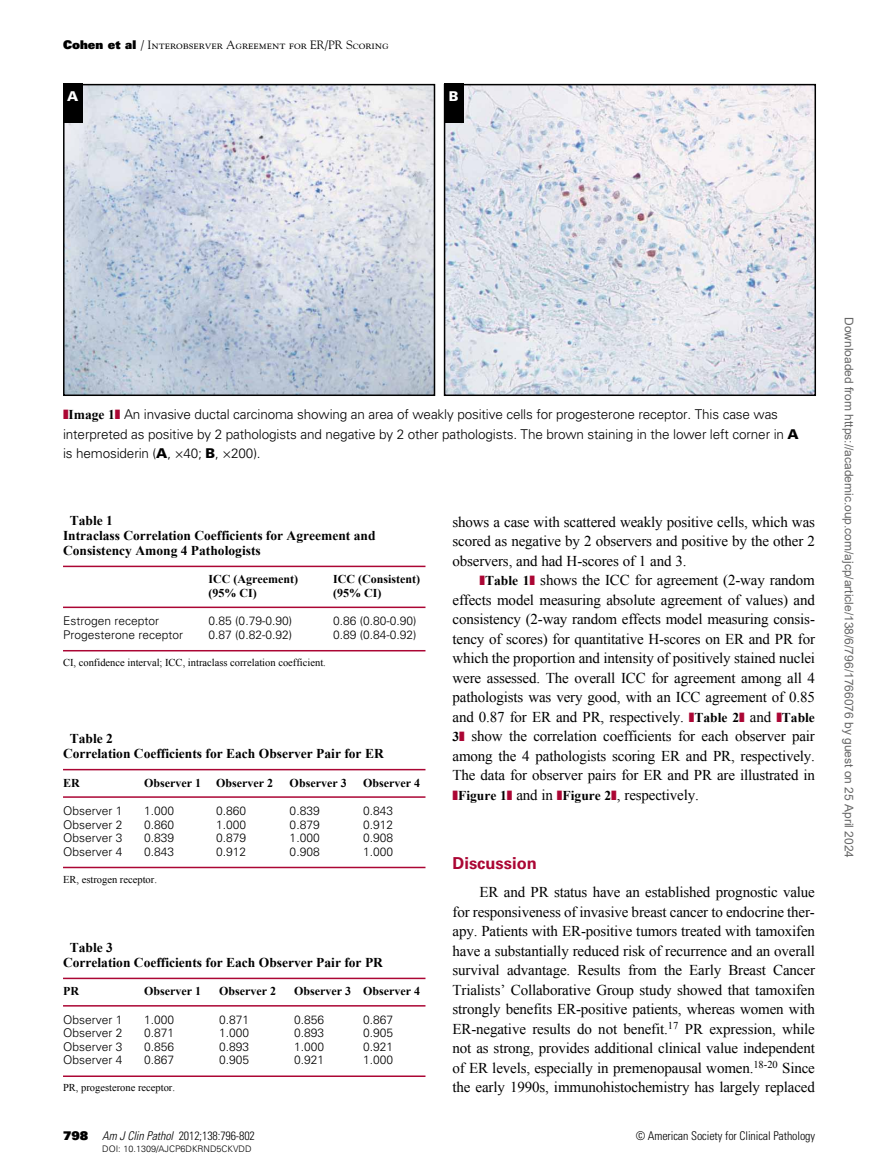
<style>
.page{position:relative;width:878px;height:1175px;background:#fff}
.page>*{position:absolute;margin:0;border:0;box-sizing:border-box;transform-origin:0 0}
.t1{font:700 16.5px "Univers LT Std";color:#ab0634}
.t2{font:15px/19.5px "Times New Roman";letter-spacing:-.01em;color:#000;text-align:justify}
.t3{font:300 13.5px/19.5px "Univers LT Std";letter-spacing:-.01em;color:#000}
.t4{font:700 13.5px/15px "Times New Roman";color:#000}
.t5{font:900 13.5px "Univers LT Std";color:#fff}
.t6{font:300 12px "Univers LT Std";color:#000}
.t7{font:700 12px "Times New Roman";color:#000}
.t8{font:12px "Arial";color:#666}
.t9{font:300 condensed 12px "Univers LT Std";letter-spacing:-.01em;color:#000}
.t10{font:12px "Goudy Std";color:#000}
.t11{font:10.5px "Times New Roman";color:#000}
.t12{font:300 9px "Univers LT Std";color:#000}
.s1{font-family:"Univers LT Std X Black"}
.s2{color:#ab0634}
.s3{font-family:"Times New Roman";font-weight:700}
.s4{font-weight:900}
.s5{font-family:"Univers LT Std X Black";font-weight:400;font-stretch:normal}
.s6{font-style:italic}
.s7{font-family:"Univers LT Std X Black";font-weight:400;font-size:12px;color:#fff}
.s8{font-weight:700;font-size:13.5px}
</style>
<div class="page">
<hr style="left:63px;top:565px;width:362px;height:2px;background:#ab0634">
<hr style="left:63px;top:606px;width:362px;height:2px;background:#ab0634">
<hr style="left:63px;top:650px;width:362px;height:1px;background:#ab0634">
<hr style="left:63px;top:977px;width:362px;height:2px;background:#ab0634">
<hr style="left:63px;top:1005px;width:362px;height:1px;background:#ab0634">
<hr style="left:63px;top:1075px;width:362px;height:2px;background:#ab0634">
<hr style="left:63px;top:769px;width:362px;height:1px;background:#ab0634">
<hr style="left:63px;top:796px;width:362px;height:1px;background:#ab0634">
<hr style="left:63px;top:866px;width:362px;height:2px;background:#ab0634">
<img style="left:447px;top:87px;width:366px;height:306px">
<div style="left:444px;top:84px;width:372px;height:312px;border:2px solid #000"></div>
<div style="left:444px;top:84px;width:19px;height:39px;background:#000"></div>
<img style="left:66px;top:87px;width:366px;height:306px">
<div style="left:63px;top:84px;width:372px;height:312px;border:2px solid #000"></div>
<div style="left:63px;top:84px;width:19px;height:39px;background:#000"></div>
<p class="t10" style="left:63px;top:38px;width:327px"><span class="s1">Cohen et al</span> / Interobserver Agreement for ER/PR Scoring</p>
<p class="t5" style="left:67px;top:88px;width:13px">A</p>
<p class="t5" style="left:448px;top:88px;width:11px">B</p>
<p class="t3" style="left:63px;top:405px;width:737px"><span class="s2">❚</span><span class="s3">Image 1</span><span class="s2">❚</span> An invasive ductal carcinoma showing an area of weakly positive cells for progesterone receptor. This case was interpreted as positive by 2 pathologists and negative by 2 other pathologists. The brown staining in the lower left corner in <span class="s4">A </span>is hemosiderin (<span class="s4">A</span>, ×40; <span class="s4">B</span>, ×200).</p>
<p class="t4" style="left:63px;top:512px;width:314px;text-indent:7px">Table 1<br>Intraclass Correlation Coefficients for Agreement and<br>Consistency Among 4 Pathologists</p>
<p class="t7" style="left:208px;top:571px;width:91px">ICC (Agreement)</p>
<p class="t7" style="left:333px;top:571px;width:88px">ICC (Consistent)</p>
<p class="t7" style="left:208px;top:584px;width:50px">(95% CI)</p>
<p class="t7" style="left:333px;top:584px;width:50px">(95% CI)</p>
<p class="t6" style="left:63px;top:614px;width:98px">Estrogen receptor</p>
<p class="t6" style="left:208px;top:614px;width:85px">0.85 (0.79-0.90)</p>
<p class="t6" style="left:333px;top:614px;width:85px">0.86 (0.80-0.90)</p>
<p class="t6" style="left:63px;top:627px;width:122px">Progesterone receptor</p>
<p class="t6" style="left:208px;top:627px;width:85px">0.87 (0.82-0.92)</p>
<p class="t6" style="left:333px;top:627px;width:85px">0.89 (0.84-0.92)</p>
<p class="t11" style="left:63px;top:655px;width:264px">CI, confidence interval; ICC, intraclass correlation coefficient.</p>
<p class="t4" style="left:63px;top:730px;width:322px;text-indent:7px">Table 2<br>Correlation Coefficients for Each Observer Pair for ER</p>
<p class="t7" style="left:63px;top:774px;width:18px">ER</p>
<p class="t7" style="left:144px;top:774px;width:58px">Observer 1</p>
<p class="t7" style="left:216px;top:774px;width:58px">Observer 2</p>
<p class="t7" style="left:290px;top:774px;width:58px">Observer 3</p>
<p class="t7" style="left:363px;top:774px;width:58px">Observer 4</p>
<p class="t6" style="left:63px;top:803px;width:61px">Observer 1</p>
<p class="t6" style="left:144px;top:803px;width:32px">1.000</p>
<p class="t6" style="left:216px;top:803px;width:32px">0.860</p>
<p class="t6" style="left:290px;top:803px;width:32px">0.839</p>
<p class="t6" style="left:363px;top:803px;width:32px">0.843</p>
<p class="t6" style="left:63px;top:817px;width:61px">Observer 2</p>
<p class="t6" style="left:144px;top:817px;width:32px">0.860</p>
<p class="t6" style="left:216px;top:817px;width:32px">1.000</p>
<p class="t6" style="left:290px;top:817px;width:32px">0.879</p>
<p class="t6" style="left:363px;top:817px;width:32px">0.912</p>
<p class="t6" style="left:63px;top:830px;width:61px">Observer 3</p>
<p class="t6" style="left:144px;top:830px;width:32px">0.839</p>
<p class="t6" style="left:216px;top:830px;width:32px">0.879</p>
<p class="t6" style="left:290px;top:830px;width:32px">1.000</p>
<p class="t6" style="left:363px;top:830px;width:32px">0.908</p>
<p class="t6" style="left:63px;top:844px;width:61px">Observer 4</p>
<p class="t6" style="left:144px;top:844px;width:32px">0.843</p>
<p class="t6" style="left:216px;top:844px;width:32px">0.912</p>
<p class="t6" style="left:290px;top:844px;width:32px">0.908</p>
<p class="t6" style="left:363px;top:844px;width:32px">1.000</p>
<p class="t11" style="left:63px;top:872px;width:95px">ER, estrogen receptor.</p>
<p class="t4" style="left:63px;top:939px;width:321px;text-indent:7px">Table 3<br>Correlation Coefficients for Each Observer Pair for PR</p>
<p class="t7" style="left:63px;top:983px;width:17px">PR</p>
<p class="t7" style="left:144px;top:983px;width:58px">Observer 1</p>
<p class="t7" style="left:219px;top:983px;width:58px">Observer 2</p>
<p class="t7" style="left:294px;top:983px;width:127px">Observer 3 Observer 4</p>
<p class="t6" style="left:63px;top:1012px;width:61px">Observer 1</p>
<p class="t6" style="left:144px;top:1012px;width:32px">1.000</p>
<p class="t6" style="left:219px;top:1012px;width:32px">0.871</p>
<p class="t6" style="left:294px;top:1012px;width:32px">0.856</p>
<p class="t6" style="left:363px;top:1012px;width:32px">0.867</p>
<p class="t6" style="left:63px;top:1025px;width:61px">Observer 2</p>
<p class="t6" style="left:144px;top:1025px;width:32px">0.871</p>
<p class="t6" style="left:219px;top:1025px;width:32px">1.000</p>
<p class="t6" style="left:294px;top:1025px;width:32px">0.893</p>
<p class="t6" style="left:363px;top:1025px;width:32px">0.905</p>
<p class="t6" style="left:63px;top:1039px;width:61px">Observer 3</p>
<p class="t6" style="left:144px;top:1039px;width:32px">0.856</p>
<p class="t6" style="left:219px;top:1039px;width:32px">0.893</p>
<p class="t6" style="left:294px;top:1039px;width:32px">1.000</p>
<p class="t6" style="left:363px;top:1039px;width:32px">0.921</p>
<p class="t6" style="left:63px;top:1052px;width:61px">Observer 4</p>
<p class="t6" style="left:144px;top:1052px;width:32px">0.867</p>
<p class="t6" style="left:219px;top:1052px;width:32px">0.905</p>
<p class="t6" style="left:294px;top:1052px;width:32px">0.921</p>
<p class="t6" style="left:363px;top:1052px;width:32px">1.000</p>
<p class="t11" style="left:63px;top:1080px;width:113px">PR, progesterone receptor.</p>
<p class="t9" style="left:63px;top:1128px;width:193px"><span class="s5">798</span> <span class="s6">Am J Clin Pathol</span> 2012;138:796-802</p>
<p class="t12" style="left:63px;top:1143px;width:190px"><span class="s7">798</span> DOI: 10.1309/AJCP6DKRND5CKVDD</p>
<p class="t2" style="left:452px;top:512px;width:364px">shows a case with scattered weakly positive cells, which was scored as negative by 2 observers and positive by the other 2 observers, and had H-scores of 1 and 3.</p>
<p class="t2" style="left:452px;top:570px;width:364px;text-indent:27px"><span class="s2">❚</span><span class="s8">Table 1</span><span class="s2">❚</span> shows the ICC for agreement (2-way random effects model measuring absolute agreement of values) and consistency (2-way random effects model measuring consis&shy;tency of scores) for quantitative H-scores on ER and PR for which the proportion and intensity of positively stained nuclei were assessed. The overall ICC for agreement among all 4 pathologists was very good, with an ICC agreement of 0.85 and 0.87 for ER and PR, respectively. <span class="s2">❚</span><span class="s8">Table 2</span><span class="s2">❚</span> and <span class="s2">❚</span><span class="s8">Table 3</span><span class="s2">❚</span> show the correlation coefficients for each observer pair among the 4 pathologists scoring ER and PR, respectively.<br>The data for observer pairs for ER and PR are illustrated in <span class="s2">❚</span><span class="s8">Figure 1</span><span class="s2">❚</span> and in <span class="s2">❚</span><span class="s8">Figure 2</span><span class="s2">❚</span>, respectively.</p>
<p class="t1" style="left:452px;top:853px;width:86px">Discussion</p>
<p class="t2" style="left:452px;top:882px;width:364px;text-indent:27px">ER and PR status have an established prognostic value for responsiveness of invasive breast cancer to endocrine ther&shy;apy. Patients with ER-positive tumors treated with tamoxifen have a substantially reduced risk of recurrence and an overall survival advantage. Results from the Early Breast Cancer Trialists’ Collaborative Group study showed that tamoxifen strongly benefits ER-positive patients, whereas women with ER-negative results do not benefit.<sup>17</sup> PR expression, while not as strong, provides additional clinical value independent of ER levels, especially in premenopausal women.<sup>18-20</sup> Since the early 1990s, immunohistochemistry has largely replaced</p>
<p class="t9" style="left:635px;top:1128px;width:181px">© American Society for Clinical Pathology</p>
<p class="t8" style="left:853px;top:317px;width:542px;rotate:90deg">Downloaded from https://academic.oup.com/ajcp/article/138/6/796/1766076 by guest on 25 April 2024</p>
</div>
